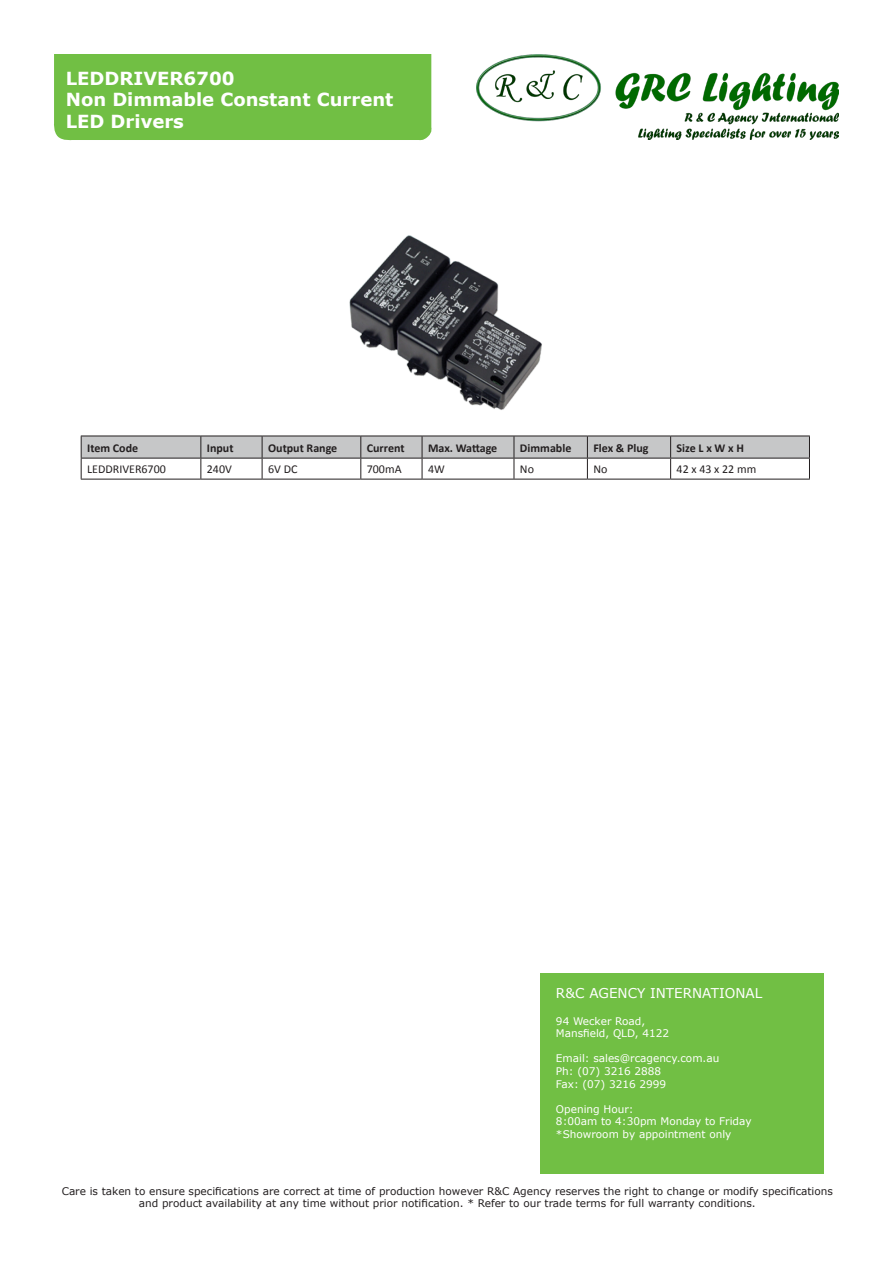
<style>
.page{position:relative;width:893px;height:1263px;background:#fff}
.page>*{position:absolute;margin:0;border:0;box-sizing:border-box;transform-origin:0 0}
.t1{font:700 18px/21.6px "Verdana";color:#fff}
.t2{font:13.5px "Verdana";color:#fff}
.t3{font:700 12px "Calibri";color:#231f20}
.t4{font:12px "Calibri";color:#231f20}
.t5{font:10.5px/12.6px "Verdana";color:#231f20;text-align:center}
.t6{font:10.5px/12.6px "Verdana";color:#fff}
</style>
<div class="page">
<div style="left:54px;top:54px;width:378px;height:87px;background:#71bf44"></div>
<img style="left:477px;top:54px;width:362px;height:85px">
<div style="left:540px;top:973px;width:283px;height:201px;background:#71bf44"></div>
<hr style="left:81px;top:479px;width:120px;height:1px;background:#231f20">
<hr style="left:201px;top:479px;width:61px;height:1px;background:#231f20">
<hr style="left:262px;top:479px;width:99px;height:1px;background:#231f20">
<hr style="left:361px;top:479px;width:61px;height:1px;background:#231f20">
<hr style="left:422px;top:479px;width:92px;height:1px;background:#231f20">
<hr style="left:671px;top:479px;width:139px;height:1px;background:#231f20">
<hr style="left:514px;top:479px;width:73px;height:1px;background:#231f20">
<hr style="left:587px;top:479px;width:84px;height:1px;background:#231f20">
<svg style="left:81px;top:436px;width:729px;height:43px"></svg>
<img style="left:349px;top:235px;width:193px;height:175px">
<h1 class="t1" style="left:66px;top:67px;width:329px">LEDDRIVER6700<br>Non Dimmable Constant Current<br>LED Drivers</h1>
<p class="t3" style="left:87px;top:439px;width:53px">Item Code</p>
<p class="t3" style="left:207px;top:439px;width:28px">Input</p>
<p class="t3" style="left:268px;top:439px;width:71px">Output Range</p>
<p class="t3" style="left:367px;top:439px;width:39px">Current</p>
<p class="t3" style="left:428px;top:439px;width:71px">Max. Wattage</p>
<p class="t3" style="left:520px;top:439px;width:53px">Dimmable</p>
<p class="t3" style="left:593px;top:439px;width:57px">Flex &amp; Plug</p>
<p class="t3" style="left:677px;top:439px;width:69px">Size L x W x H</p>
<p class="t4" style="left:87px;top:461px;width:80px">LEDDRIVER6700</p>
<p class="t4" style="left:207px;top:461px;width:27px">240V</p>
<p class="t4" style="left:268px;top:461px;width:31px">6V DC</p>
<p class="t4" style="left:367px;top:461px;width:36px">700mA</p>
<p class="t4" style="left:428px;top:461px;width:18px">4W</p>
<p class="t4" style="left:520px;top:461px;width:16px">No</p>
<p class="t4" style="left:593px;top:461px;width:16px">No</p>
<p class="t4" style="left:677px;top:461px;width:81px">42 x 43 x 22 mm</p>
<p class="t2" style="left:556px;top:983px;width:208px">R&amp;C AGENCY INTERNATIONAL</p>
<p class="t6" style="left:556px;top:1014px;width:115px">94 Wecker Road,<br>Mansfield, QLD, 4122</p>
<p class="t6" style="left:556px;top:1052px;width:165px">Email: sales@rcagency.com.au<br>Ph: (07) 3216 2888<br>Fax: (07) 3216 2999</p>
<p class="t6" style="left:556px;top:1102px;width:197px">Opening Hour:<br>8:00am to 4:30pm Monday to Friday *Showroom by appointment only</p>
<p class="t5" style="left:62px;top:1184px;width:773px">Care is taken to ensure specifications are correct at time of production however R&amp;C Agency reserves the right to change or modify specifications and product availability at any time without prior notification. * Refer to our trade terms for full warranty conditions.</p>
</div>
